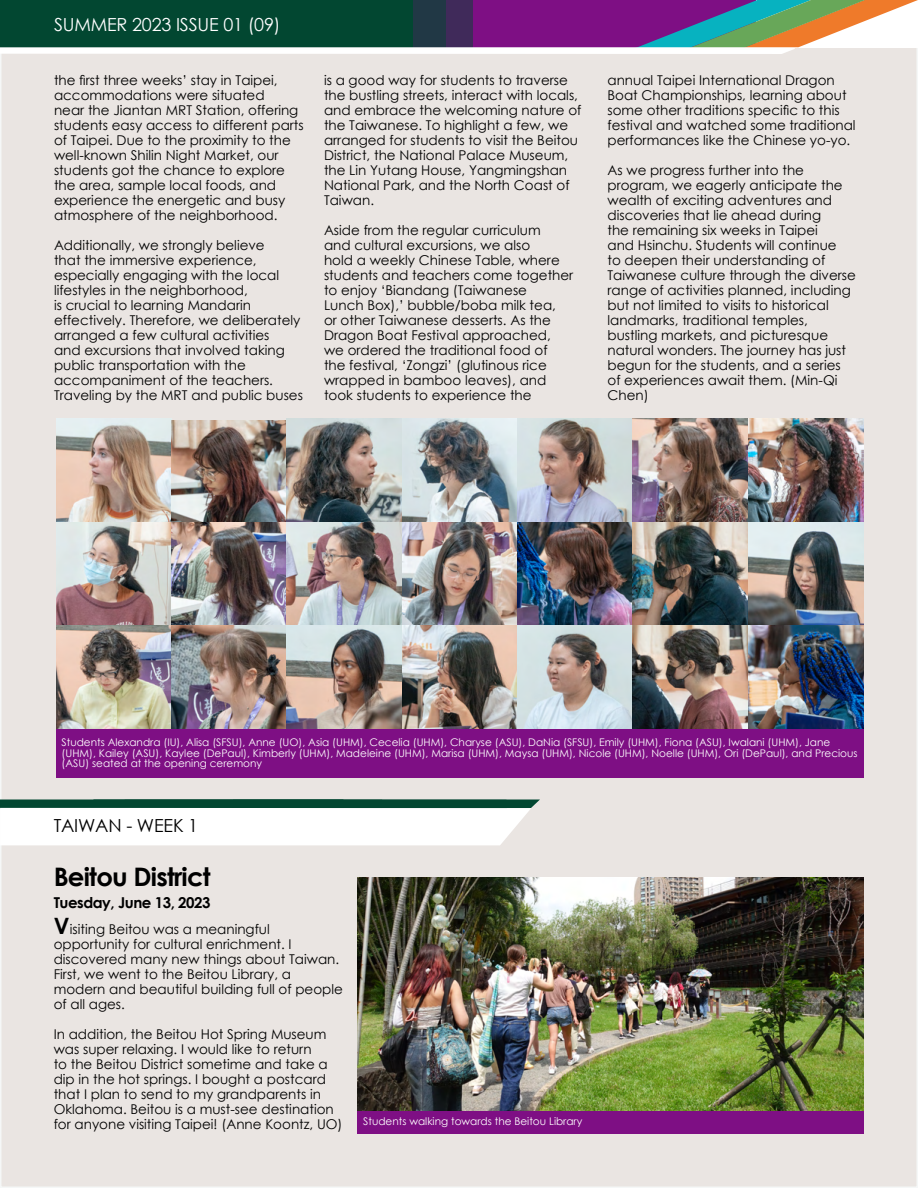
<style>
.page{position:relative;width:918px;height:1188px;background:#fff}
.page>*{position:absolute;margin:0;border:0;box-sizing:border-box;transform-origin:0 0}
.Newsletter_Content_T{font:700 25.5px "Century Gothic";letter-spacing:-.03em;color:#000}
.t1{font:18px "Century Gothic";letter-spacing:-.01em;color:#fff}
.Newsletter_Header{font:18px "Century Gothic";letter-spacing:-.01em;color:#000}
.Newsletter_Title_Sub{font:700 15px "Century Gothic";letter-spacing:-.03em;color:#000}
.Newsletter_Body{font:13.5px/15px "Century Gothic";color:#000}
.Newsletter_Photo_Cap{font:10.5px/10.5px "Century Gothic";color:#fff}
.s1{font-weight:700;font-size:22.5px}
</style>
<div class="page">
<div style="left:0;top:0;width:918px;height:1188px;background:#eae5e2;border:2px solid #f5f7f7"></div>
<svg style="left:0;top:0;width:918px;height:54px;background:#5d6771"></svg>
<svg style="left:0;top:799px;width:540px;height:46px;background:#cedbd7"></svg>
<img style="left:358px;top:878px;width:506px;height:234px">
<div style="left:358px;top:1112px;width:506px;height:22px;background:#7e0f84"></div>
<img style="left:56px;top:418px;width:116px;height:311px">
<img style="left:172px;top:421px;width:115px;height:308px">
<img style="left:287px;top:418px;width:577px;height:311px">
<div style="left:56px;top:729px;width:808px;height:48px;background:#7e0f84"></div>
<h2 class="t1" style="left:54px;top:12px;width:228px">SUMMER 2023 ISSUE 01 (09)</h2>
<p class="Newsletter_Body" style="left:54px;top:73px;width:251px">the first three weeks’ stay in Taipei, accommodations were situated<br>near the Jiantan MRT Station, offering students easy access to different parts of Taipei. Due to the proximity to the well-known Shilin Night Market, our students got the chance to explore the area, sample local foods, and experience the energetic and busy atmosphere of the neighborhood.</p>
<p class="Newsletter_Body" style="left:54px;top:238px;width:250px">Additionally, we strongly believe<br>that the immersive experience, especially engaging with the local lifestyles in the neighborhood,<br>is crucial to learning Mandarin effectively. Therefore, we deliberately arranged a few cultural activities<br>and excursions that involved taking public transportation with the accompaniment of the teachers.<br>Traveling by the MRT and public buses</p>
<p class="Newsletter_Body" style="left:324px;top:73px;width:259px">is a good way for students to traverse the bustling streets, interact with locals, and embrace the welcoming nature of the Taiwanese. To highlight a few, we arranged for students to visit the Beitou District, the National Palace Museum, the Lin Yutang House, Yangmingshan National Park, and the North Coast of Taiwan.</p>
<p class="Newsletter_Body" style="left:324px;top:223px;width:251px">Aside from the regular curriculum<br>and cultural excursions, we also<br>hold a weekly Chinese Table, where students and teachers come together to enjoy ‘Biandang (Taiwanese<br>Lunch Box),’ bubble/boba milk tea,<br>or other Taiwanese desserts. As the Dragon Boat Festival approached, we ordered the traditional food of<br>the festival, ‘Zongzi’ (glutinous rice wrapped in bamboo leaves), and took students to experience the</p>
<p class="Newsletter_Body" style="left:608px;top:72px;width:250px">annual Taipei International Dragon Boat Championships, learning about some other traditions specific to this festival and watched some traditional performances like the Chinese yo-yo.</p>
<p class="Newsletter_Body" style="left:608px;top:162px;width:250px">As we progress further into the program, we eagerly anticipate the wealth of exciting adventures and discoveries that lie ahead during<br>the remaining six weeks in Taipei<br>and Hsinchu. Students will continue<br>to deepen their understanding of Taiwanese culture through the diverse range of activities planned, including but not limited to visits to historical landmarks, traditional temples, bustling markets, and picturesque natural wonders. The journey has just begun for the students, and a series of experiences await them. (Min-Qi Chen)</p>
<p class="Newsletter_Photo_Cap" style="left:62px;top:737px;width:798px">Students Alexandra (IU), Alisa (SFSU), Anne (UO), Asia (UHM), Cecelia (UHM), Charyse (ASU), DaNia (SFSU), Emily (UHM), Fiona (ASU), Iwalani (UHM), Jane (UHM), Kailey (ASU), Kaylee (DePaul), Kimberly (UHM), Madeleine (UHM), Marisa (UHM), Maysa (UHM), Nicole (UHM), Noelle (UHM), Ori (DePaul), and Precious (ASU) seated at the opening ceremony</p>
<p class="Newsletter_Header" style="left:54px;top:813px;width:146px">TAIWAN - WEEK 1</p>
<p class="Newsletter_Content_T" style="left:54px;top:858px;width:159px">Beitou District</p>
<p class="Newsletter_Title_Sub" style="left:54px;top:891px;width:158px">Tuesday, June 13, 2023</p>
<p class="Newsletter_Body" style="left:54px;top:921px;width:291px"><span class="s1">V</span>isiting Beitou was a meaningful opportunity for cultural enrichment. I discovered many new things about Taiwan.<br>First, we went to the Beitou Library, a modern and beautiful building full of people of all ages.</p>
<p class="Newsletter_Body" style="left:54px;top:1026px;width:290px">In addition, the Beitou Hot Spring Museum was super relaxing. I would like to return<br>to the Beitou District sometime and take a dip in the hot springs. I bought a postcard that I plan to send to my grandparents in Oklahoma. Beitou is a must-see destination for anyone visiting Taipei! (Anne Koontz, UO)</p>
<p class="Newsletter_Photo_Cap" style="left:363px;top:1116px;width:221px">Students walking towards the Beitou Library</p>
</div>
